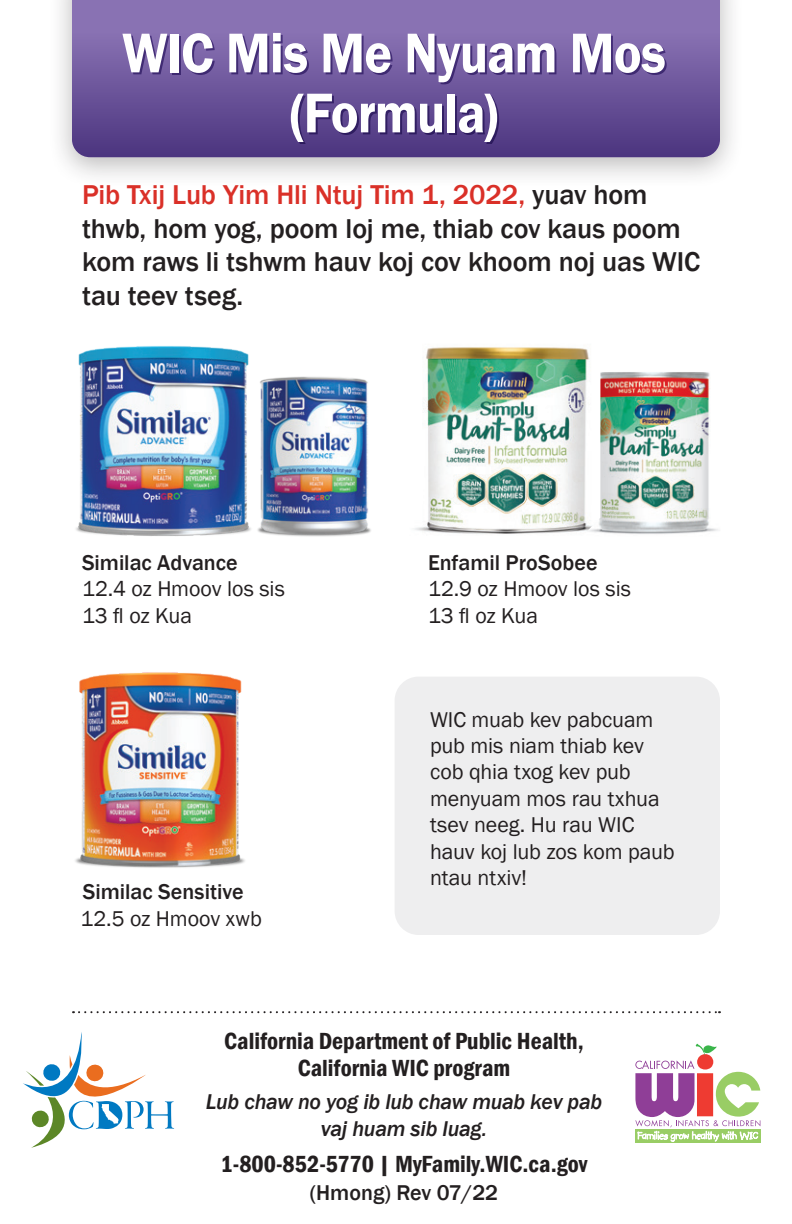
<style>
.page{position:relative;width:792px;height:1224px;background:#fff}
.page>*{position:absolute;margin:0;border:0;box-sizing:border-box;transform-origin:0 0}
.t1{font:600 58px/60px "Franklin Gothic";letter-spacing:-.015em;color:#fff;text-align:center;scale:.9 1}
.t2{font:500 28px/33.6px "Franklin Gothic";letter-spacing:-.005em;color:#231f20}
.t3{font:600 condensed 24px/27px "Franklin Gothic";color:#231f20;text-align:center}
.t4{font:22px/26.4px "Franklin Gothic";letter-spacing:-.005em;color:#231f20}
.t5{font:italic 500 22px/27px "Franklin Gothic";letter-spacing:-.015em;color:#231f20;text-align:center}
.t6{font:500 22px/26.4px "Franklin Gothic";color:#231f20}
.s1{color:#da3028}
.s2{font-weight:500}
.s3{font-weight:400}
</style>
<div class="page">
<img style="left:414px;top:347px;width:176px;height:187px">
<img style="left:582px;top:372px;width:136px;height:162px">
<div style="left:48px;top:0;width:696px;height:189px;background:#231f20;opacity:.3"></div>
<div style="left:72px;top:0;width:648px;height:10px;background:#8972b3"></div>
<div style="left:72px;top:10px;width:648px;height:147px;background:linear-gradient(to bottom,#917ab9,#4d3680)"></div>
<svg style="left:73px;top:1011px;width:647px;height:2px"></svg>
<img style="left:76px;top:346px;width:174px;height:190px">
<img style="left:250px;top:376px;width:121px;height:161px">
<img style="left:75px;top:672px;width:170px;height:196px">
<svg style="left:23px;top:1032px;width:151px;height:116px"></svg>
<div style="left:635px;top:1129px;width:125px;height:14px;background:#99cd65"></div>
<svg style="left:635px;top:1044px;width:125px;height:98px"></svg>
<div style="left:395px;top:677px;width:325px;height:258px;background:#eeeeef;border-radius:24px"></div>
<h1 class="t1" style="left:122px;top:24px;width:606px">WIC Mis Me Nyuam Mos (Formula)</h1>
<p class="t2" style="left:82px;top:178px;width:620px"><span class="s1">Pib Txij Lub Yim Hli Ntuj Tim 1, 2022,</span> yuav hom thwb, hom yog, poom loj me, thiab cov kaus poom kom raws li tshwm hauv koj cov khoom noj uas WIC tau teev tseg.</p>
<p class="t4" style="left:82px;top:550px;width:204px"><span class="s2">Similac Advance<br></span>12.4 oz Hmoov los sis<br>13 fl oz Kua</p>
<p class="t4" style="left:428px;top:550px;width:205px"><span class="s2">Enfamil ProSobee<br></span>12.9 oz Hmoov los sis<br>13 fl oz Kua</p>
<p class="t6" style="left:80px;top:879px;width:183px">Similac Sensitive<br><span class="s3">12.5 oz Hmoov xwb</span></p>
<p class="t4" style="left:430px;top:707px;width:246px">WIC muab kev pabcuam pub mis niam thiab kev cob qhia txog kev pub menyuam mos rau txhua tsev neeg. Hu rau WIC hauv koj lub zos kom paub ntau ntxiv!</p>
<p class="t3" style="left:224px;top:1027px;width:361px">California Department of Public Health,<br>California WIC program</p>
<p class="t5" style="left:206px;top:1088px;width:398px">Lub chaw no yog ib lub chaw muab kev pab vaj huam sib luag.</p>
<p class="t3" style="left:221px;top:1150px;width:368px">1-800-852-5770 | MyFamily.WIC.ca.gov</p>
<p class="t6" style="left:310px;top:1179px;width:190px">(Hmong) Rev 07/22</p>
</div>
